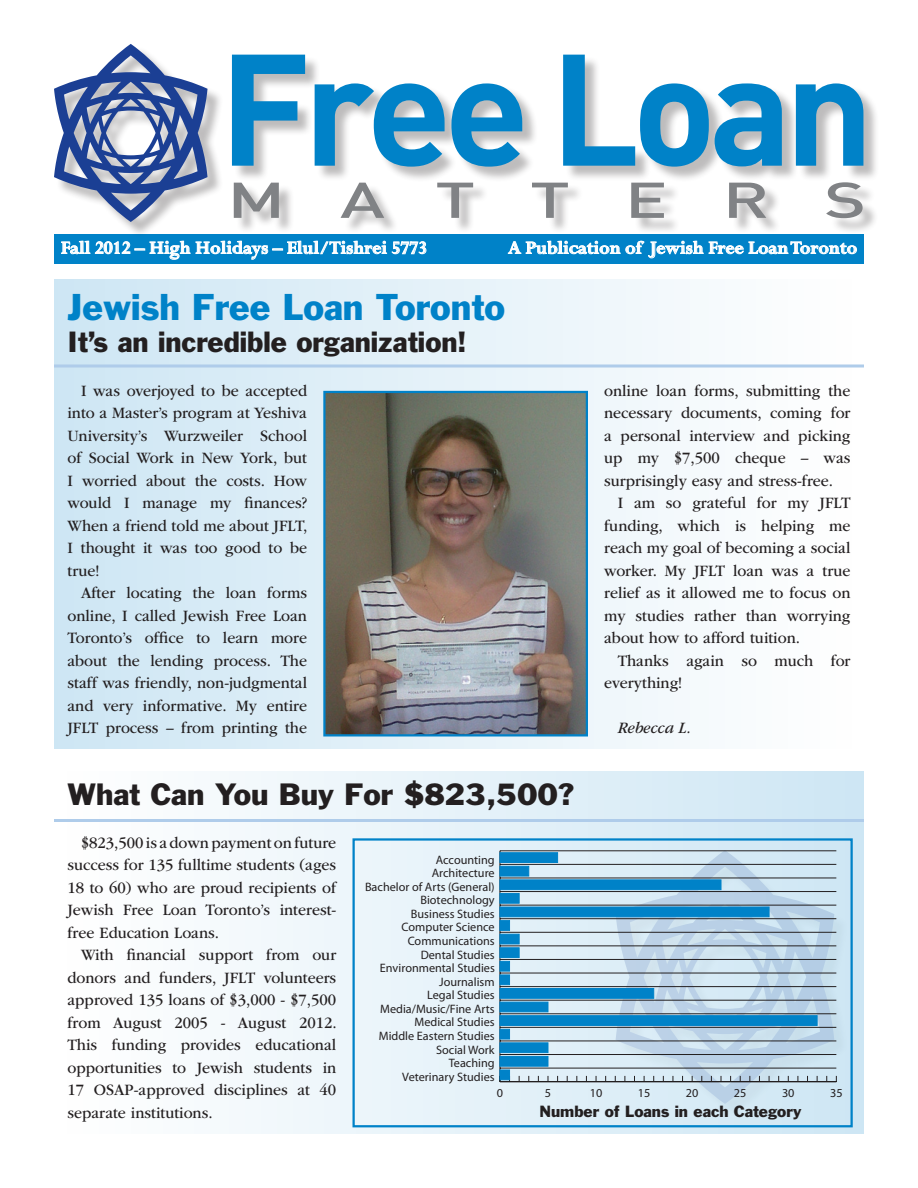
<style>
.page{position:relative;width:918px;height:1188px;background:#fff}
.page>*{position:absolute;margin:0;border:0;box-sizing:border-box;transform-origin:0 0}
.t1{font:700 156px "DIN";letter-spacing:-.05em;color:#0082c8}
.t2{font:500 49.5px "DIN";letter-spacing:.76em;color:#808285;scale:1.45 1}
.t3{font:34.5px "Franklin Gothic Std";color:#0082c8}
.t4{font:28.5px "Franklin Gothic Std";color:#231f20}
.t5{font:27px "Franklin Gothic Std";color:#231f20}
.t6{font:700 19.5px "Perpetua";color:#fff}
.t7{font:16.5px/22.5px "ITC Garamond Std";color:#231f20;text-align:justify;scale:.95 1}
.t8{font:italic 16.5px "ITC Garamond Std";color:#231f20;scale:.95 1}
.t9{font:15px "Franklin Gothic Std";color:#231f20}
.t10{font:12.15px "Myriad Pro";color:#231f20}
</style>
<div class="page">
<div style="left:54px;top:771px;width:810px;height:363px;background:linear-gradient(to right,#fffffe,#c9e3f2)"></div>
<hr style="left:54px;top:819px;width:810px;height:3px;background:#afccea">
<div style="left:54px;top:234px;width:810px;height:29px;background:#0082c8"></div>
<div style="left:234px;top:57px;width:645px;height:126px;background:#231f20;opacity:.3"></div>
<div style="left:236px;top:184px;width:642px;height:50px;background:#231f20;opacity:.3"></div>
<svg style="left:61px;top:241px;width:129px;height:18px"></svg>
<svg style="left:196px;top:241px;width:230px;height:18px"></svg>
<svg style="left:508px;top:241px;width:112px;height:13px"></svg>
<svg style="left:626px;top:241px;width:77px;height:17px"></svg>
<svg style="left:709px;top:242px;width:34px;height:12px"></svg>
<svg style="left:749px;top:242px;width:108px;height:12px"></svg>
<div style="left:56px;top:46px;width:167px;height:191px;background:#231f20;opacity:.3"></div>
<svg style="left:54px;top:44px;width:154px;height:178px"></svg>
<div style="left:54px;top:279px;width:810px;height:470px;background:linear-gradient(to right,#cde6f4,#fff)"></div>
<svg style="left:54px;top:364px;width:810px;height:4px;background:#bcd5ed"></svg>
<img style="left:326px;top:394px;width:259px;height:339px">
<div style="left:323px;top:391px;width:265px;height:345px;border:2px solid #0082c8"></div>
<div style="left:617px;top:852px;width:232px;height:267px;background:#cfe7f4"></div>
<svg style="left:616px;top:851px;width:218px;height:253px"></svg>
<hr style="left:500px;top:851px;width:1px;height:231px;background:#231f20">
<hr style="left:500px;top:1081px;width:336px;height:1px;background:#231f20">
<hr style="left:500px;top:1068px;width:336px;height:1px;background:#231f20">
<hr style="left:500px;top:1054px;width:336px;height:1px;background:#231f20">
<hr style="left:500px;top:1041px;width:336px;height:1px;background:#231f20">
<hr style="left:500px;top:1027px;width:336px;height:1px;background:#231f20">
<hr style="left:500px;top:1013px;width:336px;height:1px;background:#231f20">
<hr style="left:500px;top:1000px;width:336px;height:1px;background:#231f20">
<hr style="left:500px;top:986px;width:336px;height:1px;background:#231f20">
<hr style="left:500px;top:973px;width:336px;height:1px;background:#231f20">
<hr style="left:500px;top:959px;width:336px;height:1px;background:#231f20">
<hr style="left:500px;top:946px;width:336px;height:1px;background:#231f20">
<hr style="left:500px;top:932px;width:336px;height:1px;background:#231f20">
<hr style="left:500px;top:918px;width:336px;height:1px;background:#231f20">
<hr style="left:500px;top:905px;width:336px;height:1px;background:#231f20">
<hr style="left:500px;top:891px;width:336px;height:1px;background:#231f20">
<hr style="left:500px;top:878px;width:336px;height:1px;background:#231f20">
<hr style="left:500px;top:864px;width:336px;height:1px;background:#231f20">
<hr style="left:500px;top:850px;width:336px;height:1px;background:#231f20">
<div style="left:500px;top:853px;width:58px;height:10px;background:#0082c8"></div>
<div style="left:500px;top:866px;width:29px;height:10px;background:#0082c8;border:1px solid #0082c8"></div>
<div style="left:500px;top:880px;width:221px;height:10px;background:#0082c8;border:1px solid #0082c8"></div>
<div style="left:500px;top:893px;width:19px;height:10px;background:#0082c8"></div>
<div style="left:500px;top:907px;width:269px;height:10px;background:#0082c8;border:1px solid #0082c8"></div>
<div style="left:500px;top:920px;width:10px;height:11px;background:#0082c8;border:1px solid #0082c8"></div>
<div style="left:500px;top:934px;width:19px;height:10px;background:#0082c8;border:1px solid #0082c8"></div>
<div style="left:500px;top:948px;width:19px;height:10px;background:#0082c8"></div>
<div style="left:500px;top:961px;width:10px;height:10px;background:#0082c8;border:1px solid #0082c8"></div>
<div style="left:500px;top:975px;width:10px;height:10px;background:#0082c8;border:1px solid #0082c8"></div>
<div style="left:500px;top:988px;width:154px;height:10px;background:#0082c8"></div>
<div style="left:500px;top:1002px;width:48px;height:10px;background:#0082c8"></div>
<div style="left:500px;top:1016px;width:317px;height:10px;background:#0082c8"></div>
<div style="left:500px;top:1029px;width:10px;height:10px;background:#0082c8;border:1px solid #0082c8"></div>
<div style="left:500px;top:1043px;width:48px;height:10px;background:#0082c8"></div>
<div style="left:500px;top:1056px;width:48px;height:10px;background:#0082c8"></div>
<div style="left:500px;top:1070px;width:10px;height:10px;background:#0082c8;border:1px solid #0082c8"></div>
<div style="left:352px;top:838px;width:501px;height:289px;border:2px solid #0082c8"></div>
<p class="t1" style="left:219px;top:7px;width:656px">Free Loan</p>
<p class="t2" style="left:227px;top:168px;width:442px">MATTERS</p>
<p class="t6" style="left:61px;top:237px;width:368px">Fall 2012 – High Holidays – Elul/Tishrei 5773</p>
<p class="t6" style="left:508px;top:237px;width:351px">A Publication of Jewish Free Loan Toronto</p>
<p class="t3" style="left:68px;top:285px;width:439px">Jewish Free Loan Toronto</p>
<p class="t5" style="left:68px;top:325px;width:400px">It’s an incredible organization!</p>
<p class="t7" style="left:68px;top:379px;width:254px;text-indent:14px">I was overjoyed to be accepted into a Master’s program at Yeshiva University’s Wurzweiler School of Social Work in New York, but I worried about the costs. How would I manage my finances?<br>When a friend told me about JFLT, I thought it was too good to be true!</p>
<p class="t7" style="left:68px;top:582px;width:254px;text-indent:14px">After locating the loan forms online, I called Jewish Free Loan Toronto’s office to learn more about the lending process. The staff was friendly, non-judgmental and very informative. My entire JFLT process – from printing the</p>
<p class="t7" style="left:604px;top:379px;width:261px">online loan forms, submitting the necessary documents, coming for a personal interview and picking up my $7,500 cheque – was surprisingly easy and stress-free.</p>
<p class="t7" style="left:604px;top:492px;width:261px;text-indent:14px">I am so grateful for my JFLT funding, which is helping me reach my goal of becoming a social worker. My JFLT loan was a true relief as it allowed me to focus on my studies rather than worrying about how to afford tuition.</p>
<p class="t7" style="left:604px;top:649px;width:261px;text-indent:14px">Thanks again so much for everything!</p>
<p class="t8" style="left:618px;top:719px;width:79px">Rebecca L.</p>
<p class="t4" style="left:68px;top:776px;width:508px">What Can You Buy For $823,500?</p>
<p class="t7" style="left:68px;top:831px;width:284px;text-indent:14px">$823,500 is a down payment on future success for 135 fulltime students (ages 18 to 60) who are proud recipients of Jewish Free Loan Toronto’s interest&shy;free Education Loans.</p>
<p class="t7" style="left:68px;top:944px;width:285px;text-indent:14px">With financial support from our donors and funders, JFLT volunteers approved 135 loans of $3,000 - $7,500 from August 2005 - August 2012.<br>This funding provides educational opportunities to Jewish students in 17 OSAP-approved disciplines at 40 separate institutions.</p>
<p class="t10" style="left:436px;top:852px;width:60px">Accounting</p>
<p class="t10" style="left:432px;top:866px;width:64px">Architecture</p>
<p class="t10" style="left:365px;top:879px;width:131px">Bachelor of Arts (General)</p>
<p class="t10" style="left:420px;top:893px;width:76px">Biotechnology</p>
<p class="t10" style="left:411px;top:906px;width:85px">Business Studies</p>
<p class="t10" style="left:402px;top:920px;width:95px">Computer Science</p>
<p class="t10" style="left:408px;top:933px;width:89px">Communications</p>
<p class="t10" style="left:421px;top:947px;width:75px">Dental Studies</p>
<p class="t10" style="left:380px;top:961px;width:116px">Environmental Studies</p>
<p class="t10" style="left:439px;top:974px;width:57px">Journalism</p>
<p class="t10" style="left:427px;top:988px;width:69px">Legal Studies</p>
<p class="t10" style="left:380px;top:1001px;width:116px">Media/Music/Fine Arts</p>
<p class="t10" style="left:415px;top:1015px;width:82px">Medical Studies</p>
<p class="t10" style="left:379px;top:1028px;width:118px">Middle Eastern Studies</p>
<p class="t10" style="left:436px;top:1042px;width:60px">Social Work</p>
<p class="t10" style="left:449px;top:1056px;width:47px">Teaching</p>
<p class="t10" style="left:402px;top:1069px;width:94px">Veterinary Studies</p>
<p class="t10" style="left:497px;top:1086px;width:8px">0</p>
<p class="t10" style="left:545px;top:1086px;width:8px">5</p>
<p class="t10" style="left:590px;top:1086px;width:14px">10</p>
<p class="t10" style="left:638px;top:1086px;width:14px">15</p>
<p class="t10" style="left:686px;top:1086px;width:14px">20</p>
<p class="t10" style="left:734px;top:1086px;width:14px">25</p>
<p class="t10" style="left:782px;top:1086px;width:14px">30</p>
<p class="t10" style="left:830px;top:1086px;width:14px">35</p>
<p class="t9" style="left:539px;top:1102px;width:263px">Number of Loans in each Category</p>
</div>
